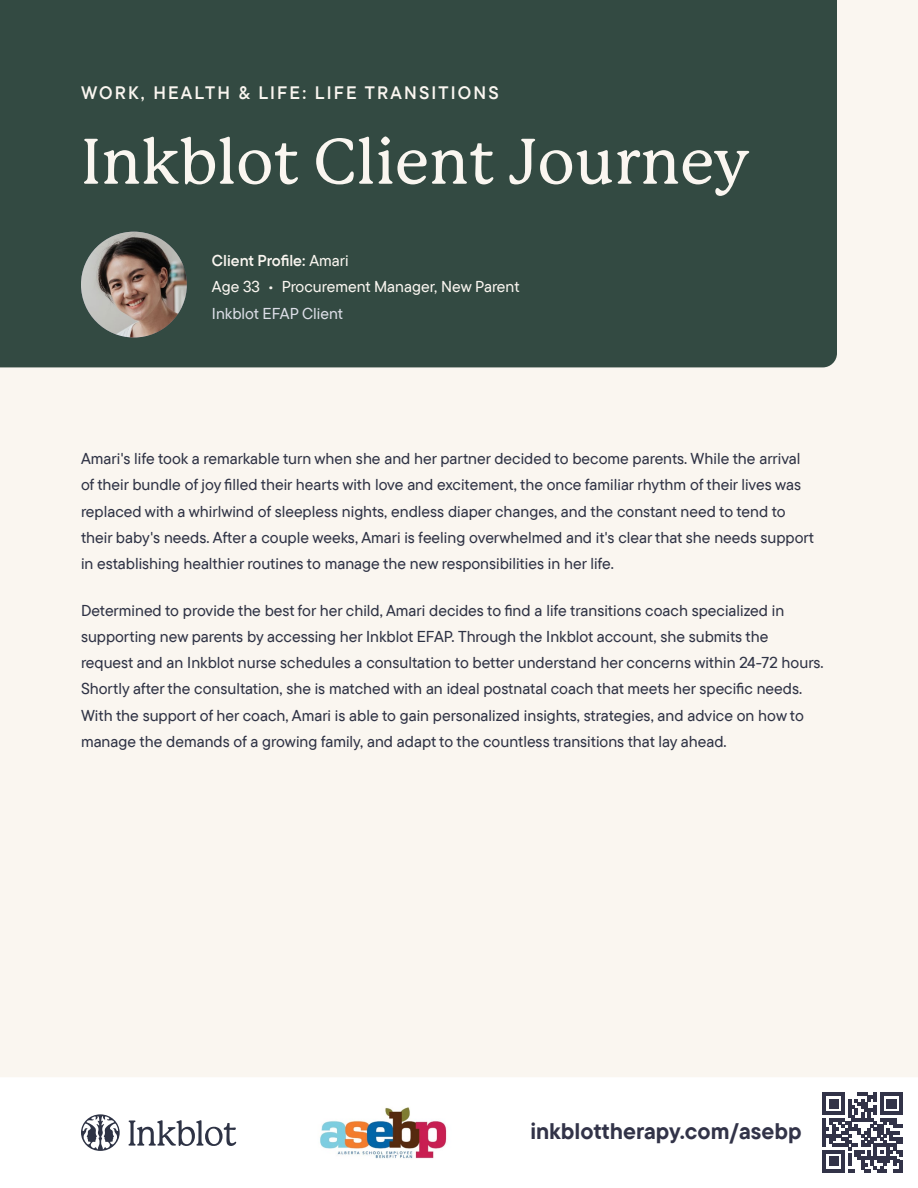
<style>
.page{position:relative;width:918px;height:1188px;background:#fff}
.page>*{position:absolute;margin:0;border:0;box-sizing:border-box;transform-origin:0 0}
.t1{font:500 63px "P Mackinac Pro";color:#faf6f0}
.t2{font:700 22.5px "TT Commons Pro";color:#323348}
.t3{font:18px "TT Commons Pro Db";letter-spacing:.12em;color:#faf6f0}
.t4{font:500 15.75px/26.2px "TT Commons Pro";color:#2f3345}
.t5{font:500 15.75px "TT Commons Pro";color:#faf6f0}
.t6{font:15.75px "TT Commons Pro Db";color:#faf6f0}
.t7{font:500 15.75px "TT Commons Pro";color:#dcdee7}
.s1{font-family:"TT Commons Pro";font-weight:500}
</style>
<div class="page">
<div style="left:0;top:0;width:918px;height:1077px;background:#faf6f0"></div>
<div style="left:0;top:0;width:837px;height:367px;background:#334a42"></div>
<img style="left:81px;top:232px;width:106px;height:106px;border-radius:53px">
<svg style="left:823px;top:1093px;width:80px;height:80px"></svg>
<svg style="left:81px;top:1114px;width:39px;height:37px"></svg>
<svg style="left:128px;top:1120px;width:108px;height:26px"></svg>
<img style="left:320px;top:1107px;width:127px;height:52px">
<p class="t3" style="left:81px;top:79px;width:419px">WORK, HEALTH &amp; LIFE: LIFE TRANSITIONS</p>
<h1 class="t1" style="left:81px;top:126px;width:670px">Inkblot Client Journey</h1>
<p class="t6" style="left:212px;top:249px;width:138px">Client Profile: <span class="s1">Amari</span></p>
<p class="t5" style="left:212px;top:276px;width:309px">Age 33 • Procurement Manager, New Parent</p>
<p class="t7" style="left:212px;top:302px;width:133px">Inkblot EFAP Client</p>
<p class="t4" style="left:81px;top:446px;width:735px">Amari's life took a remarkable turn when she and her partner decided to become parents. While the arrival of their bundle of joy filled their hearts with love and excitement, the once familiar rhythm of their lives was replaced with a whirlwind of sleepless nights, endless diaper changes, and the constant need to tend to their baby's needs. After a couple weeks, Amari is feeling overwhelmed and it's clear that she needs support in establishing healthier routines to manage the new responsibilities in her life.</p>
<p class="t4" style="left:81px;top:597px;width:744px">Determined to provide the best for her child, Amari decides to find a life transitions coach specialized in supporting new parents by accessing her Inkblot EFAP. Through the Inkblot account, she submits the request and an Inkblot nurse schedules a consultation to better understand her concerns within 24-72 hours.<br>Shortly after the consultation, she is matched with an ideal postnatal coach that meets her specific needs.<br>With the support of her coach, Amari is able to gain personalized insights, strategies, and advice on how to manage the demands of a growing family, and adapt to the countless transitions that lay ahead.</p>
<h2 class="t2" style="left:530px;top:1114px;width:273px">inkblottherapy.com/asebp</h2>
</div>
